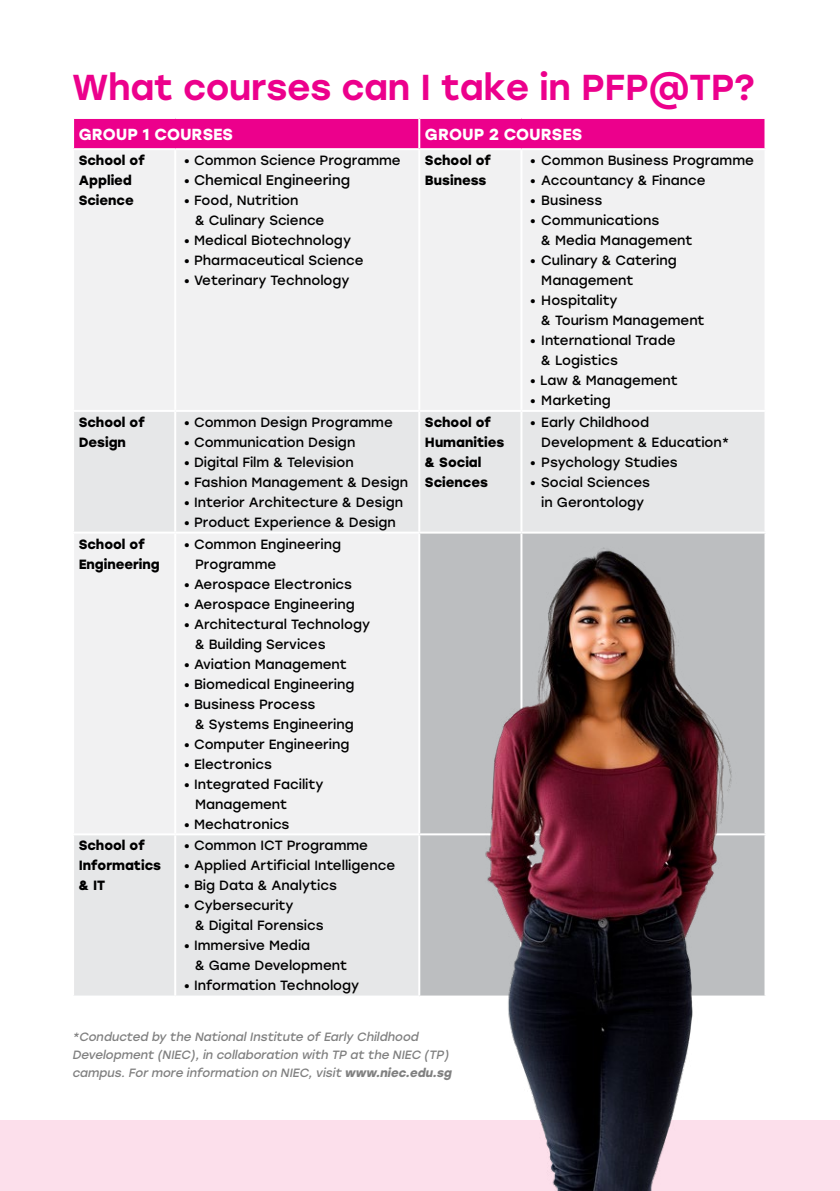
<style>
.page{position:relative;width:840px;height:1191px;background:#fff}
.page>*{position:absolute;margin:0;border:0;box-sizing:border-box;transform-origin:0 0}
.t1{font:500 36px "Stolzl";letter-spacing:-.01em;color:#ec008c}
.t2{font:700 16px "Stolzl";color:#fff}
.t3{font:14px "Stolzl";color:#000}
.t4{font:13.4px/20px "Stolzl";color:#000}
.t5{font:700 13.4px/20px "Stolzl";color:#000}
.t6{font:italic 12px/18px "Stolzl";color:#000}
.s1{font-size:13.4px}
.s2{font-weight:700}
</style>
<div class="page">
<div style="left:74px;top:119px;width:690px;height:29px;background:#ec008c"></div>
<div style="left:74px;top:150px;width:344px;height:260px;background:#f1f1f2"></div>
<div style="left:420px;top:150px;width:344px;height:260px;background:#f1f1f2"></div>
<div style="left:74px;top:412px;width:344px;height:583px;background:#e6e7e8"></div>
<div style="left:420px;top:412px;width:344px;height:119px;background:#e6e7e8"></div>
<div style="left:74px;top:533px;width:344px;height:300px;background:#f1f1f2"></div>
<div style="left:420px;top:533px;width:344px;height:462px;background:#bcbec0"></div>
<hr style="left:418px;top:119px;width:2px;height:29px;background:#fff">
<hr style="left:174px;top:150px;width:2px;height:260px;background:#fff">
<hr style="left:520px;top:150px;width:2px;height:260px;background:#fff">
<hr style="left:174px;top:412px;width:2px;height:119px;background:#fff">
<hr style="left:520px;top:412px;width:2px;height:119px;background:#fff">
<hr style="left:72px;top:531px;width:103px;height:2px;background:#fff">
<hr style="left:175px;top:531px;width:244px;height:2px;background:#fff">
<hr style="left:174px;top:533px;width:2px;height:300px;background:#fff">
<hr style="left:520px;top:533px;width:2px;height:300px;background:#fff">
<hr style="left:72px;top:833px;width:103px;height:2px;background:#fff">
<hr style="left:175px;top:833px;width:244px;height:2px;background:#fff">
<hr style="left:174px;top:835px;width:2px;height:160px;background:#fff">
<hr style="left:419px;top:833px;width:102px;height:2px;background:#fff">
<hr style="left:521px;top:833px;width:245px;height:2px;background:#fff">
<div style="left:0;top:1120px;width:839px;height:71px;background:#fcdfeb"></div>
<img style="left:454px;top:539px;width:306px;height:652px">
<h1 class="t1" style="left:72px;top:61px;width:684px">What courses can I take in PFP@TP?</h1>
<p class="t2" style="left:79px;top:122px;width:155px">GROUP 1 COURSES</p>
<p class="t2" style="left:424px;top:122px;width:159px">GROUP 2 COURSES</p>
<p class="t5" style="left:79px;top:150px;width:68px">School of<br>Applied<br>Science</p>
<p class="t4" style="left:184px;top:150px;width:218px">• Common Science Programme</p>
<p class="t5" style="left:424px;top:150px;width:68px">School of<br>Business</p>
<p class="t4" style="left:529px;top:150px;width:225px">• Common Business Programme</p>
<p class="t3" style="left:184px;top:170px;width:168px"><span class="s1">•</span> Chemical Engineering</p>
<p class="t4" style="left:195px;top:190px;width:131px;text-indent:-11px">• Food, Nutrition<br>&amp; Culinary Science</p>
<p class="t4" style="left:184px;top:230px;width:169px">• Medical Biotechnology</p>
<p class="t4" style="left:184px;top:250px;width:181px">• Pharmaceutical Science</p>
<p class="t4" style="left:184px;top:270px;width:167px">• Veterinary Technology</p>
<p class="t4" style="left:529px;top:170px;width:177px">• Accountancy &amp; Finance</p>
<p class="t4" style="left:529px;top:190px;width:74px">• Business</p>
<p class="t4" style="left:541px;top:210px;width:152px;text-indent:-11px">• Communications<br>&amp; Media Management</p>
<p class="t4" style="left:541px;top:250px;width:137px;text-indent:-11px">• Culinary &amp; Catering<br>Management</p>
<p class="t4" style="left:541px;top:290px;width:165px;text-indent:-11px">• Hospitality<br>&amp; Tourism Management</p>
<p class="t4" style="left:541px;top:330px;width:136px;text-indent:-11px">• International Trade &amp; Logistics</p>
<p class="t4" style="left:529px;top:370px;width:149px">• Law &amp; Management</p>
<p class="t4" style="left:529px;top:390px;width:82px">• Marketing</p>
<p class="t5" style="left:79px;top:411px;width:68px">School of<br>Design</p>
<p class="t4" style="left:184px;top:411px;width:210px">• Common Design Programme</p>
<p class="t4" style="left:184px;top:431px;width:173px">• Communication Design</p>
<p class="t4" style="left:184px;top:451px;width:171px">• Digital Film &amp; Television</p>
<p class="t4" style="left:184px;top:471px;width:226px">• Fashion Management &amp; Design</p>
<p class="t4" style="left:184px;top:491px;width:221px">• Interior Architecture &amp; Design</p>
<p class="t4" style="left:184px;top:511px;width:213px">• Product Experience &amp; Design</p>
<p class="t5" style="left:424px;top:411px;width:81px">School of<br>Humanities &amp; Social<br>Sciences</p>
<p class="t4" style="left:541px;top:411px;width:189px;text-indent:-11px">• Early Childhood<br>Development &amp; Education*</p>
<p class="t4" style="left:529px;top:451px;width:149px">• Psychology Studies</p>
<p class="t4" style="left:529px;top:471px;width:121px;text-align:center">• Social Sciences in Gerontology</p>
<p class="t5" style="left:79px;top:533px;width:83px">School of<br>Engineering</p>
<p class="t4" style="left:195px;top:533px;width:147px;text-indent:-11px">• Common Engineering<br>Programme</p>
<p class="t4" style="left:184px;top:573px;width:170px">• Aerospace Electronics</p>
<p class="t4" style="left:184px;top:593px;width:172px">• Aerospace Engineering</p>
<p class="t4" style="left:195px;top:613px;width:176px;text-indent:-11px">• Architectural Technology &amp; Building Services</p>
<p class="t4" style="left:184px;top:653px;width:164px">• Aviation Management</p>
<p class="t4" style="left:184px;top:673px;width:172px">• Biomedical Engineering</p>
<p class="t4" style="left:195px;top:693px;width:160px;text-indent:-11px">• Business Process<br>&amp; Systems Engineering</p>
<p class="t4" style="left:184px;top:733px;width:167px">• Computer Engineering</p>
<p class="t4" style="left:184px;top:753px;width:90px">• Electronics</p>
<p class="t4" style="left:195px;top:773px;width:130px;text-indent:-11px">• Integrated Facility<br>Management</p>
<p class="t4" style="left:184px;top:813px;width:107px">• Mechatronics</p>
<p class="t5" style="left:79px;top:835px;width:84px">School of<br>Informatics &amp; IT</p>
<p class="t4" style="left:184px;top:835px;width:186px">• Common ICT Programme</p>
<p class="t4" style="left:184px;top:855px;width:213px">• Applied Artificial Intelligence</p>
<p class="t4" style="left:184px;top:875px;width:154px">• Big Data &amp; Analytics</p>
<p class="t4" style="left:195px;top:895px;width:130px;text-indent:-11px">• Cybersecurity<br>&amp; Digital Forensics</p>
<p class="t4" style="left:195px;top:935px;width:153px;text-indent:-11px">• Immersive Media<br>&amp; Game Development</p>
<p class="t4" style="left:184px;top:975px;width:177px">• Information Technology</p>
<p class="t6" style="left:72px;top:1027px;width:383px">*Conducted by the NationalInstitute of Early Childhood<br>Development (NIEC),in collaboration with TP at the NIEC (TP) campus.Formore information on NIEC,visit <span class="s2">www.niec.edu.sg</span></p>
</div>
